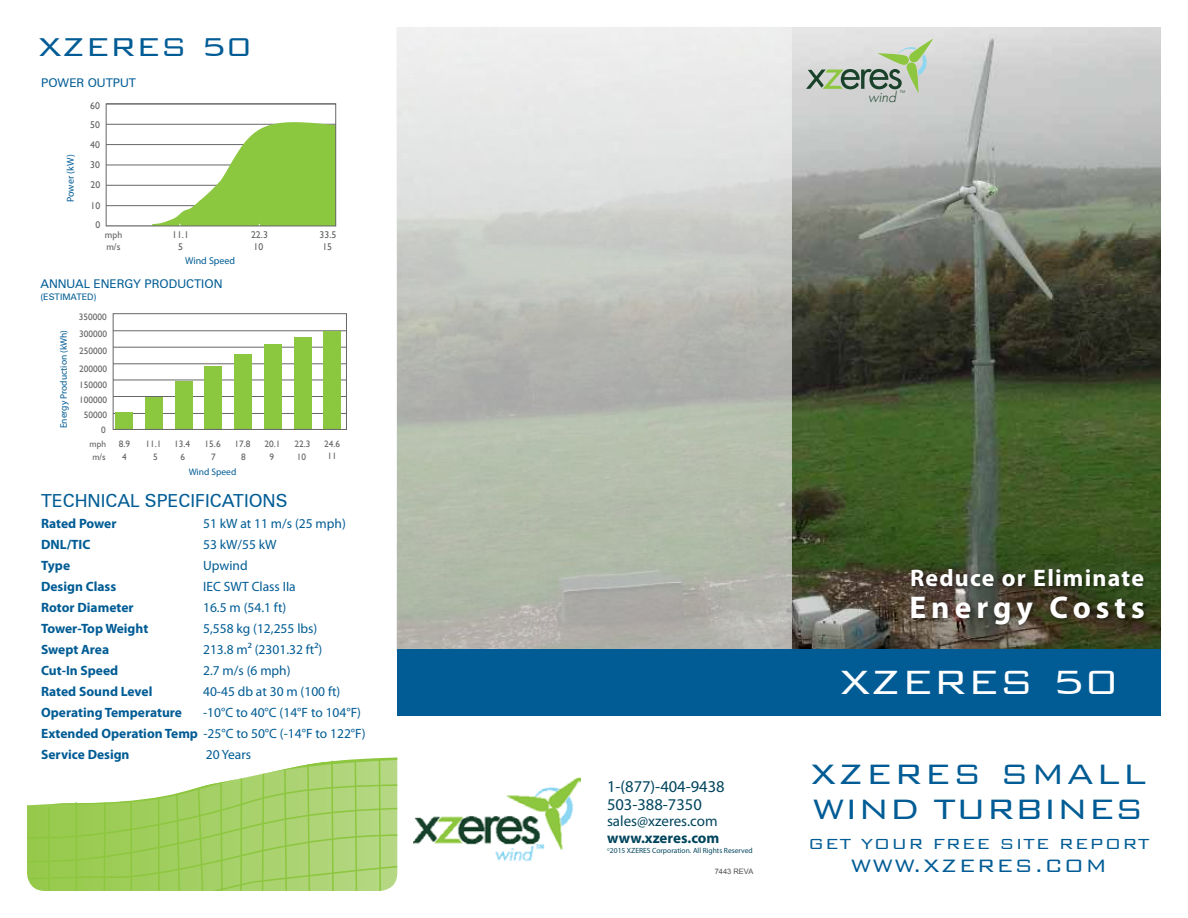
<style>
.page{position:relative;width:1188px;height:918px;background:#fff}
.page>*{position:absolute;margin:0;border:0;box-sizing:border-box;transform-origin:0 0}
.t1{font:300 45px "Bank Gothic BT";color:#fff}
.t2{font:300 37.5px/34.5px "Bank Gothic BT";letter-spacing:.05em;color:#015c95}
.t3{font:300 34.5px "Bank Gothic BT";color:#015c95}
.t4{font:700 31.5px "Myriad Pro";letter-spacing:.16em;color:#fff}
.t5{font:700 24px "Myriad Pro";letter-spacing:.05em;color:#fff}
.t6{font:300 24px "Bank Gothic BT";letter-spacing:.05em;color:#015c95}
.t7{font:300 19.5px "Bank Gothic BT";letter-spacing:.05em;color:#015c95}
.t8{font:18px "Zurich BT";color:#015c95}
.t9{font:16.5px/18px "Myriad Pro";color:#00455d}
.t10{font:15px "Myriad Pro";color:#00455d}
.t11{font:700 15px "Myriad Pro";color:#00455d}
.t12{font:13.5px/21px "Myriad Pro";color:#015c95}
.t13{font:700 13.5px "Myriad Pro";color:#015c95}
.t14{font:italic 300 13.5px "Futura LT";color:#1a422b}
.t15{font:12px "Zurich BT";color:#015c95}
.t16{font:10.05px "Myriad Pro";color:#015c95}
.t17{font:9.75px/20px "Gill Sans";color:#666669}
.t18{font:9.45px "Myriad Pro";color:#015c95}
.t19{font:9.3px/12.5px "Gill Sans";color:#666669;text-align:center}
.t20{font:9px "Zurich BT";color:#015c95}
.t21{font:7.5px "Myriad Pro";color:#00455d}
.t22{font:7.5px "Arial";color:#4f4f51}
.t23{font:italic 300 6.3px "Futura LT";color:#1a422b}
.s1{font-weight:700}
</style>
<div class="page">
<svg style="left:27px;top:757px;width:370px;height:134px"></svg>
<img style="left:398px;top:27px;width:763px;height:623px">
<img style="left:413px;top:777px;width:167px;height:85px">
<div style="left:909px;top:568px;width:239px;height:62px;background:#000;opacity:.42"></div>
<hr style="left:113px;top:331px;width:233px;height:1px;background:#666669">
<hr style="left:113px;top:347px;width:233px;height:1px;background:#666669">
<hr style="left:113px;top:364px;width:233px;height:1px;background:#666669">
<hr style="left:113px;top:380px;width:233px;height:1px;background:#666669">
<hr style="left:113px;top:396px;width:233px;height:1px;background:#666669">
<hr style="left:113px;top:413px;width:233px;height:1px;background:#666669">
<div style="left:116px;top:412px;width:17px;height:18px;background:#8cc740"></div>
<div style="left:146px;top:397px;width:17px;height:33px;background:#8cc740"></div>
<div style="left:175px;top:381px;width:17px;height:49px;background:#8cc740"></div>
<div style="left:205px;top:366px;width:17px;height:64px;background:#8cc740"></div>
<div style="left:235px;top:354px;width:17px;height:76px;background:#8cc740"></div>
<div style="left:264px;top:344px;width:18px;height:86px;background:#8cc740"></div>
<div style="left:294px;top:337px;width:17px;height:93px;background:#8cc740"></div>
<div style="left:324px;top:332px;width:17px;height:98px;background:#8cc740"></div>
<div style="left:113px;top:314px;width:234px;height:115px;border:1px solid #666669"></div>
<hr style="left:106px;top:124px;width:229px;height:1px;background:#666669">
<hr style="left:106px;top:144px;width:229px;height:1px;background:#666669">
<hr style="left:106px;top:165px;width:229px;height:1px;background:#666669">
<hr style="left:106px;top:185px;width:229px;height:1px;background:#666669">
<hr style="left:106px;top:205px;width:229px;height:1px;background:#666669">
<hr style="left:106px;top:226px;width:229px;height:1px;background:#989a9d">
<svg style="left:150px;top:110px;width:187px;height:116px"></svg>
<div style="left:106px;top:104px;width:230px;height:122px;border:1px solid #666669"></div>
<img style="left:397px;top:28px;width:394px;height:622px">
<svg style="left:806px;top:38px;width:127px;height:55px;background:#bcc7b8"></svg>
<div style="left:397px;top:650px;width:764px;height:66px;background:#015c95"></div>
<h3 class="t3" style="left:37px;top:28px;width:216px">XZERES 50</h3>
<p class="t15" style="left:41px;top:76px;width:96px">POWER OUTPUT</p>
<p class="t16" style="left:64px;top:202px;width:49px;rotate:-90deg">Power (kW)</p>
<p class="t17" style="left:90px;top:97px;width:11px;line-height:18.8px">60<br>50</p>
<p class="t17" style="left:90px;top:135px;width:12px;text-align:center">40<br>30<br>20<br>10<br>0</p>
<p class="t17" style="left:105px;top:229px;width:19px;line-height:12px">mph m/s</p>
<p class="t17" style="left:172px;top:229px;width:18px;line-height:12px;text-align:center">11.1<br>5</p>
<p class="t17" style="left:251px;top:229px;width:18px;line-height:12px">22.3<br>10</p>
<p class="t17" style="left:320px;top:229px;width:18px;line-height:12.1px">33.5<br>15</p>
<p class="t16" style="left:185px;top:255px;width:52px">Wind Speed</p>
<p class="t15" style="left:40px;top:277px;width:184px">ANNUAL ENERGY PRODUCTION</p>
<p class="t20" style="left:40px;top:291px;width:58px">(ESTIMATED)</p>
<p class="t18" style="left:58px;top:428px;width:100px;rotate:-90deg">Energy Production (kWh)</p>
<p class="t19" style="left:79px;top:309px;width:30px;line-height:17.1px;text-align:justify">350000<br>300000<br>250000<br>200000</p>
<p class="t19" style="left:79px;top:377px;width:29px;line-height:15.1px">150000<br>100000<br>50000</p>
<p class="t19" style="left:90px;top:423px;width:18px;line-height:14.4px;text-align:right">0 mph</p>
<p class="t19" style="left:92px;top:450px;width:15px">m/s</p>
<p class="t19" style="left:119px;top:438px;width:13px">8.9<br>4</p>
<p class="t19" style="left:146px;top:438px;width:18px">11.1<br>5</p>
<p class="t19" style="left:174px;top:438px;width:18px">13.4<br>6</p>
<p class="t19" style="left:205px;top:438px;width:18px">15.6<br>7</p>
<p class="t19" style="left:235px;top:438px;width:18px">17.8<br>8</p>
<p class="t19" style="left:265px;top:438px;width:18px">20.1<br>9</p>
<p class="t19" style="left:295px;top:438px;width:18px;text-align:left">22.3<br>10</p>
<p class="t19" style="left:324px;top:438px;width:18px">24.6<br>11</p>
<p class="t18" style="left:189px;top:466px;width:49px">Wind Speed</p>
<h3 class="t8" style="left:41px;top:490px;width:116px">TECHNICAL SPE</h3>
<h3 class="t8" style="left:178px;top:490px;width:111px">CIFICATIONS</h3>
<p class="t13" style="left:41px;top:515px;width:77px">Rated Power</p>
<p class="t12" style="left:203px;top:513px;width:144px">51 kW at 11 m/s (25 mph)</p>
<p class="t13" style="left:41px;top:536px;width:51px">DNL/TIC</p>
<p class="t12" style="left:203px;top:534px;width:75px">53 kW/55 kW</p>
<p class="t13" style="left:41px;top:557px;width:30px">Type</p>
<p class="t12" style="left:203px;top:555px;width:46px">Upwind</p>
<p class="t13" style="left:41px;top:578px;width:77px">Design Class</p>
<p class="t12" style="left:203px;top:576px;width:94px">IEC SWT Class IIa</p>
<p class="t13" style="left:41px;top:599px;width:94px">Rotor Diameter</p>
<p class="t12" style="left:203px;top:597px;width:85px">16.5 m (54.1 ft)</p>
<p class="t13" style="left:41px;top:620px;width:109px">Tower-Top Weight</p>
<p class="t12" style="left:203px;top:618px;width:116px">5,558 kg (12,255 lbs)</p>
<p class="t13" style="left:41px;top:641px;width:70px">Swept Area</p>
<p class="t12" style="left:203px;top:639px;width:121px">213.8 m² (2301.32 ft²)</p>
<p class="t13" style="left:41px;top:662px;width:79px">Cut-In Speed</p>
<p class="t12" style="left:203px;top:660px;width:89px">2.7 m/s (6 mph)</p>
<p class="t13" style="left:41px;top:683px;width:113px">Rated Sound Level</p>
<p class="t12" style="left:203px;top:681px;width:139px">40-45 db at 30 m (100 ft)</p>
<p class="t13" style="left:41px;top:704px;width:142px">Operating Temperature</p>
<p class="t12" style="left:41px;top:702px;width:326px;text-indent:162px">-10°C to 40°C (14°F to 104°F)<br><span class="s1">Extended Operation Temp</span> -25°C to 50°C (-14°F to 122°F)<br><span class="s1">Service Design</span></p>
<p class="t12" style="left:206px;top:744px;width:47px">20 Years</p>
<p class="t14" style="left:868px;top:89px;width:30px">wind</p>
<p class="t23" style="left:899px;top:89px;width:7px">™</p>
<p class="t9" style="left:607px;top:777px;width:119px">1-(877)-404-9438<br>503-388-7350</p>
<p class="t10" style="left:607px;top:812px;width:112px">sales@xzeres.com</p>
<p class="t11" style="left:607px;top:828px;width:114px">www.xzeres.com</p>
<p class="t21" style="left:607px;top:846px;width:147px"><sup>©</sup>2015 XZERES Corporation. All Rights Reserved</p>
<p class="t22" style="left:715px;top:866px;width:40px">7443 REVA</p>
<h3 class="t5" style="left:910px;top:562px;width:235px">Reduce or Eliminate</h3>
<h3 class="t4" style="left:909px;top:587px;width:237px">Energy Costs</h3>
<h1 class="t1" style="left:839px;top:657px;width:281px">XZEREs 50</h1>
<h2 class="t2" style="left:810px;top:756px;width:339px">XZERES Small<br>Wind Turbines</h2>
<h3 class="t7" style="left:808px;top:833px;width:153px">Get Your Free</h3>
<h3 class="t7" style="left:999px;top:833px;width:137px">Site Report</h3>
<h3 class="t6" style="left:851px;top:852px;width:22px">www</h3>
<h3 class="t6" style="left:913px;top:852px;width:196px">.XZERES.com</h3>
</div>
